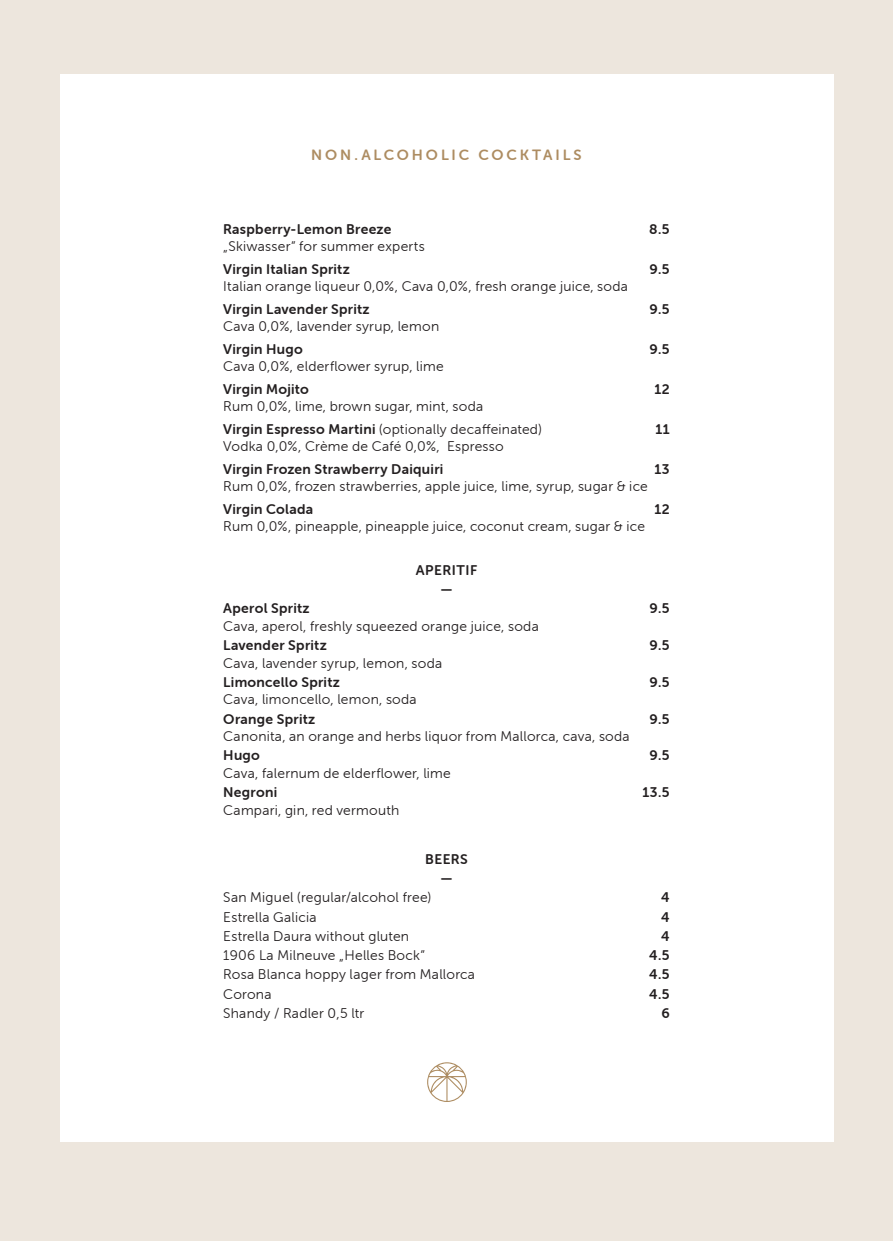
<style>
.page{position:relative;width:893px;height:1241px;background:#fff}
.page>*{position:absolute;margin:0;border:0;box-sizing:border-box;transform-origin:0 0}
.t1{font:14.88px "Museo Sans Rounded 700";letter-spacing:.195em;color:#ad8c61}
.t2{font:14px/22.4px "Museo Sans Rounded 300";letter-spacing:.02em;color:#231f20}
.t3{font:14px/19.2px "Museo Sans Rounded 700";letter-spacing:.02em;color:#231f20;text-align:center}
.t4{font:14px/19.2px "Museo Sans Rounded 700";letter-spacing:.04em;color:#231f20;text-align:center}
.s1{font-family:"Museo Sans Rounded 700"}
</style>
<div class="page">
<div style="left:0;top:0;width:893px;height:1240px;background:#ede6dd"></div>
<div style="left:60px;top:74px;width:773px;height:1067px;background:#fff"></div>
<svg style="left:427px;top:1062px;width:40px;height:39px"></svg>
<p class="t1" style="left:311px;top:147px;width:272px">NON.ALCOHOLIC COCKTAILS</p>
<p class="t3" style="left:223px;top:219px;width:170px">Raspberry-Lemon Breeze</p>
<p class="t3" style="left:649px;top:219px;width:22px">8.5</p>
<p class="t2" style="left:223px;top:235px;width:203px">„Skiwasser” for summer experts</p>
<p class="t3" style="left:223px;top:259px;width:128px">Virgin Italian Spritz</p>
<p class="t3" style="left:650px;top:259px;width:22px">9.5</p>
<p class="t2" style="left:223px;top:275px;width:406px">Italian orange liqueur 0,0%, Cava 0,0%, fresh orange juice, soda</p>
<p class="t3" style="left:223px;top:299px;width:148px">Virgin Lavender Spritz</p>
<p class="t3" style="left:650px;top:299px;width:22px">9.5</p>
<p class="t2" style="left:223px;top:315px;width:217px">Cava 0,0%, lavender syrup, lemon</p>
<p class="t3" style="left:223px;top:339px;width:81px">Virgin Hugo</p>
<p class="t3" style="left:650px;top:339px;width:22px">9.5</p>
<p class="t2" style="left:223px;top:355px;width:222px">Cava 0,0%, elderflower syrup, lime</p>
<p class="t3" style="left:223px;top:379px;width:87px">Virgin Mojito</p>
<p class="t3" style="left:654px;top:379px;width:17px">12</p>
<p class="t2" style="left:223px;top:395px;width:320px">Rum 0,0%, lime, brown sugar, mint, soda<br><span class="s1">Virgin Espresso Martini</span> (optionally decaffeinated)</p>
<p class="t3" style="left:655px;top:419px;width:16px">11</p>
<p class="t2" style="left:223px;top:435px;width:282px">Vodka 0,0%, Crème de Café 0,0%, Espresso</p>
<p class="t3" style="left:223px;top:459px;width:222px">Virgin Frozen Strawberry Daiquiri</p>
<p class="t3" style="left:654px;top:459px;width:17px">13</p>
<p class="t2" style="left:223px;top:475px;width:426px">Rum 0,0%, frozen strawberries, apple juice, lime, syrup, sugar &amp; ice</p>
<p class="t3" style="left:223px;top:499px;width:92px">Virgin Colada</p>
<p class="t3" style="left:654px;top:499px;width:17px">12</p>
<p class="t2" style="left:223px;top:515px;width:423px">Rum 0,0%, pineapple, pineapple juice, coconut cream, sugar &amp; ice</p>
<p class="t4" style="left:416px;top:560px;width:63px">APERITIF —</p>
<p class="t3" style="left:223px;top:598px;width:88px">Aperol Spritz</p>
<p class="t3" style="left:650px;top:598px;width:22px">9.5</p>
<p class="t2" style="left:223px;top:614px;width:317px">Cava, aperol, freshly squeezed orange juice, soda</p>
<p class="t3" style="left:223px;top:635px;width:105px">Lavender Spritz</p>
<p class="t3" style="left:650px;top:635px;width:22px">9.5</p>
<p class="t2" style="left:223px;top:651px;width:220px">Cava, lavender syrup, lemon, soda</p>
<p class="t3" style="left:223px;top:672px;width:118px">Limoncello Spritz</p>
<p class="t3" style="left:650px;top:672px;width:22px">9.5</p>
<p class="t2" style="left:223px;top:688px;width:195px">Cava, limoncello, lemon, soda</p>
<p class="t3" style="left:223px;top:709px;width:94px">Orange Spritz</p>
<p class="t3" style="left:650px;top:709px;width:22px">9.5</p>
<p class="t2" style="left:223px;top:725px;width:408px">Canonita, an orange and herbs liquor from Mallorca, cava, soda</p>
<p class="t3" style="left:223px;top:745px;width:38px">Hugo</p>
<p class="t3" style="left:650px;top:745px;width:22px">9.5</p>
<p class="t2" style="left:223px;top:761px;width:229px">Cava, falernum de elderflower, lime</p>
<p class="t3" style="left:223px;top:782px;width:55px">Negroni</p>
<p class="t3" style="left:642px;top:782px;width:29px">13.5</p>
<p class="t2" style="left:223px;top:798px;width:178px">Campari, gin, red vermouth</p>
<p class="t3" style="left:425px;top:849px;width:44px">BEERS —</p>
<p class="t2" style="left:223px;top:886px;width:210px">San Miguel (regular/alcohol free)</p>
<p class="t3" style="left:661px;top:887px;width:10px">4</p>
<p class="t2" style="left:223px;top:905px;width:95px">Estrella Galicia</p>
<p class="t3" style="left:661px;top:906px;width:10px">4</p>
<p class="t2" style="left:223px;top:924px;width:187px">Estrella Daura without gluten</p>
<p class="t3" style="left:661px;top:926px;width:10px">4</p>
<p class="t2" style="left:223px;top:943px;width:203px">1906 La Milneuve „Helles Bock”</p>
<p class="t3" style="left:649px;top:945px;width:22px">4.5</p>
<p class="t2" style="left:223px;top:963px;width:253px">Rosa Blanca hoppy lager from Mallorca</p>
<p class="t3" style="left:649px;top:964px;width:22px">4.5</p>
<p class="t2" style="left:223px;top:982px;width:50px">Corona</p>
<p class="t3" style="left:649px;top:983px;width:22px">4.5</p>
<p class="t2" style="left:223px;top:1001px;width:143px">Shandy / Radler 0,5 ltr</p>
<p class="t3" style="left:661px;top:1003px;width:10px">6</p>
</div>
